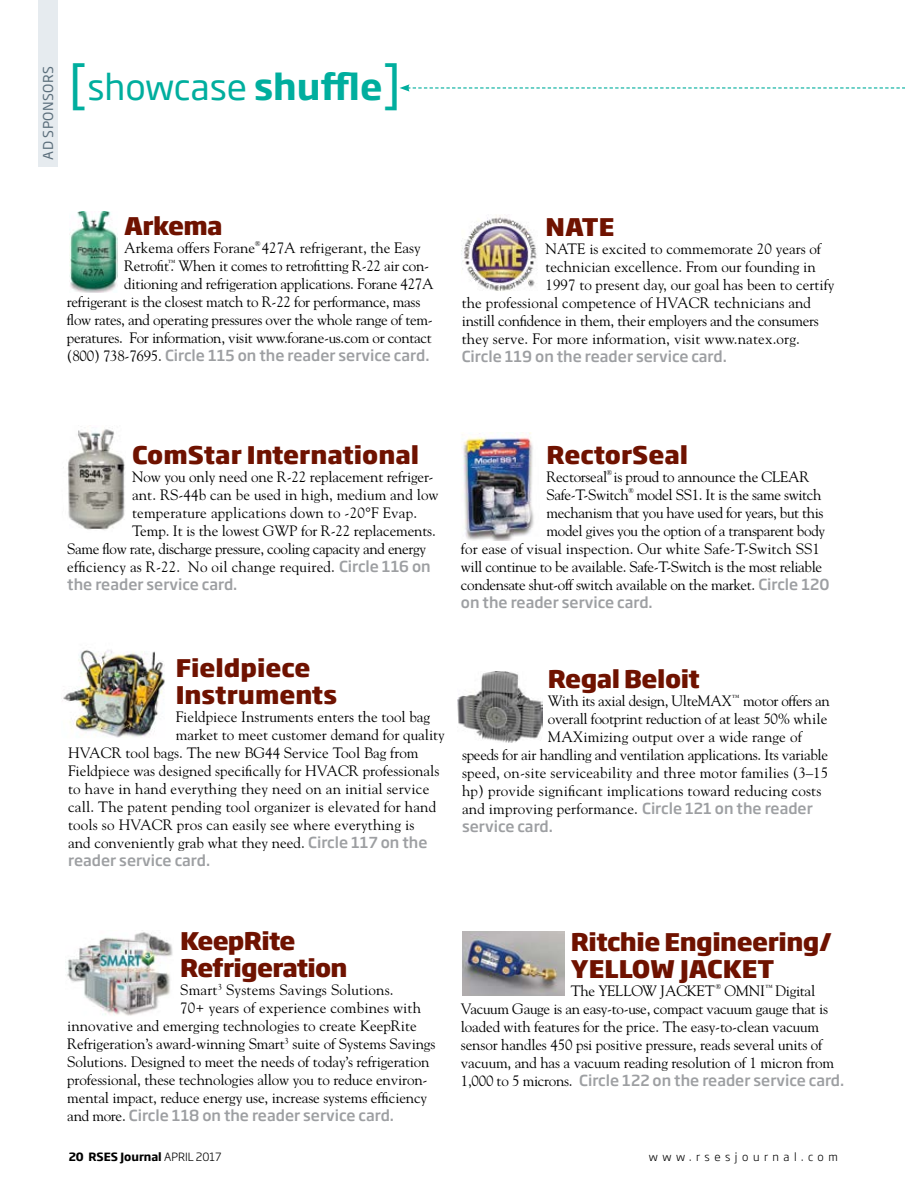
<style>
.page{position:relative;width:905px;height:1202px;background:#fff}
.page>*{position:absolute;margin:0;border:0;box-sizing:border-box;transform-origin:0 0}
.t1{font:35.25px "Soho Gothic Pro";color:#00ae9e}
.t2{font:800 24px/27px "Soho Gothic Pro";letter-spacing:-.02em;color:#6f1200}
.t3{font:800 24px/27px "Soho Gothic Pro";color:#6f1200}
.t4{font:15px/18px "Goudy";letter-spacing:-.01em;color:#000}
.t5{font:15px "Goudy";letter-spacing:.01em;color:#000}
.t6{font:500 15px "Soho Gothic Pro";color:#9d9fa2}
.t7{font:13.5px "Soho Gothic Pro";letter-spacing:.035em;color:#5c6f7c}
.t8{font:700 11.25px "Soho Gothic Std";color:#000}
.t9{font:300 11.25px "Soho Gothic Std";letter-spacing:.4em;color:#000}
.t10{font:7.05px "Goudy";color:#000}
.s1{font-size:49.5px}
.s2{font-weight:700}
.s3{font-family:"Goudy";font-weight:400;color:#000}
.s4{font-family:"Soho Gothic Pro";font-weight:500;color:#9d9fa2}
.s5{font-weight:300}
</style>
<div class="page">
<img style="left:457px;top:671px;width:85px;height:71px">
<div style="left:38px;top:0;width:20px;height:167px;background:#e6ebef"></div>
<svg style="left:399px;top:84px;width:505px;height:8px"></svg>
<img style="left:63px;top:429px;width:62px;height:101px">
<img style="left:67px;top:930px;width:106px;height:86px">
<img style="left:462px;top:931px;width:102px;height:64px">
<img style="left:463px;top:432px;width:71px;height:108px">
<img style="left:62px;top:649px;width:103px;height:89px">
<img style="left:70px;top:212px;width:47px;height:81px">
<img style="left:461px;top:215px;width:76px;height:76px">
<p class="t7" style="left:38px;top:159px;width:95px;rotate:-90deg">AD SPONSORS</p>
<h1 class="t1" style="left:68px;top:59px;width:336px"><span class="s1">[</span>showcase <span class="s2">shuffle</span><span class="s1">]</span></h1>
<h2 class="t2" style="left:124px;top:211px;width:100px">Arkema</h2>
<p class="t4" style="left:124px;top:238px;width:298px">Arkema offers Forane 427A refrigerant, the Easy</p>
<p class="t10" style="left:255px;top:239px;width:7px">®</p>
<p class="t4" style="left:124px;top:256px;width:306px">Retrofit<sup>™</sup>. When it comes to retrofitting R-22 air con-</p>
<p class="t4" style="left:124px;top:274px;width:311px">ditioning and refrigeration applications. Forane 427A</p>
<p class="t4" style="left:67px;top:292px;width:355px">refrigerant is the closest match to R-22 for performance, mass</p>
<p class="t4" style="left:67px;top:310px;width:367px">flow rates, and operating pressures over the whole range of tem-</p>
<p class="t4" style="left:67px;top:328px;width:366px">peratures. For information, visit www.forane-us.com or contact</p>
<p class="t6" style="left:67px;top:344px;width:364px"><span class="s3">(800) 738-7695.</span> Circle 115 on the reader service card.</p>
<h2 class="t2" style="left:545px;top:212px;width:70px">NATE</h2>
<p class="t4" style="left:545px;top:239px;width:277px">NATE is excited to commemorate 20 years of</p>
<p class="t4" style="left:545px;top:257px;width:271px">technician excellence. From our founding in</p>
<p class="t4" style="left:545px;top:275px;width:290px">1997 to present day, our goal has been to certify</p>
<p class="t4" style="left:462px;top:293px;width:351px">the professional competence of HVACR technicians and</p>
<p class="t4" style="left:462px;top:311px;width:358px">instill confidence in them, their employers and the consumers</p>
<p class="t5" style="left:462px;top:329px;width:340px">they serve. For more information, visit www.natex.org.</p>
<p class="t6" style="left:462px;top:345px;width:267px">Circle 119 on the reader service card.</p>
<h2 class="t3" style="left:132px;top:439px;width:289px">ComStar International</h2>
<p class="t4" style="left:132px;top:467px;width:303px">Now you only need one R-22 replacement refriger-</p>
<p class="t4" style="left:132px;top:485px;width:308px">ant. RS-44b can be used in high, medium and low</p>
<p class="t5" style="left:132px;top:503px;width:286px">temperature applications down to -20°F Evap.</p>
<p class="t4" style="left:132px;top:521px;width:305px">Temp. It is the lowest GWP for R-22 replacements.</p>
<p class="t4" style="left:67px;top:539px;width:360px">Same flow rate, discharge pressure, cooling capacity and energy</p>
<p class="t5" style="left:67px;top:557px;width:365px">efficiency as R-22. No oil change required. <span class="s4">Circle 116 on</span></p>
<p class="t6" style="left:67px;top:572px;width:172px">the reader service card.</p>
<h2 class="t3" style="left:546px;top:439px;width:143px">RectorSeal</h2>
<p class="t4" style="left:546px;top:467px;width:264px">Rectorseal is proud to announce the CLEAR</p>
<p class="t10" style="left:607px;top:468px;width:7px">®</p>
<p class="t4" style="left:546px;top:485px;width:84px">Safe-T-Switch</p>
<p class="t10" style="left:628px;top:486px;width:7px">®</p>
<p class="t4" style="left:636px;top:485px;width:186px">model SS1. It is the same switch</p>
<p class="t4" style="left:546px;top:503px;width:278px">mechanism that you have used for years, but this</p>
<p class="t4" style="left:546px;top:521px;width:280px">model gives you the option of a transparent body</p>
<p class="t4" style="left:461px;top:539px;width:360px">for ease of visual inspection. Our white Safe-T-Switch SS1</p>
<p class="t4" style="left:461px;top:557px;width:362px">will continue to be available. Safe-T-Switch is the most reliable</p>
<p class="t4" style="left:461px;top:575px;width:370px">condensate shut-off switch available on the market. <span class="s4">Circle 120</span></p>
<p class="t6" style="left:461px;top:590px;width:193px">on the reader service card.</p>
<h2 class="t3" style="left:176px;top:653px;width:163px">Fieldpiece<br>Instruments</h2>
<p class="t4" style="left:176px;top:707px;width:256px">Fieldpiece Instruments enters the tool bag</p>
<p class="t4" style="left:176px;top:725px;width:271px">market to meet customer demand for quality</p>
<p class="t4" style="left:68px;top:743px;width:352px">HVACR tool bags. The new BG44 Service Tool Bag from</p>
<p class="t4" style="left:68px;top:761px;width:373px">Fieldpiece was designed specifically for HVACR professionals</p>
<p class="t5" style="left:68px;top:780px;width:363px">to have in hand everything they need on an initial service</p>
<p class="t5" style="left:68px;top:798px;width:369px">call. The patent pending tool organizer is elevated for hand</p>
<p class="t5" style="left:68px;top:816px;width:348px">tools so HVACR pros can easily see where everything is</p>
<p class="t4" style="left:68px;top:833px;width:361px">and conveniently grab what they need. <span class="s4">Circle 117 on the</span></p>
<p class="t6" style="left:68px;top:849px;width:143px">reader service card.</p>
<h2 class="t2" style="left:548px;top:664px;width:154px">Regal Beloit</h2>
<p class="t4" style="left:548px;top:691px;width:283px">With its axial design, UlteMAX<sup>™</sup> motor offers an</p>
<p class="t4" style="left:548px;top:709px;width:281px">overall footprint reduction of at least 50% while</p>
<p class="t5" style="left:548px;top:727px;width:255px">MAXimizing output over a wide range of</p>
<p class="t4" style="left:462px;top:745px;width:367px">speeds for air handling and ventilation applications. Its variable</p>
<p class="t5" style="left:462px;top:763px;width:367px">speed, on-site serviceability and three motor families (3–15</p>
<p class="t5" style="left:462px;top:781px;width:361px">hp) provide significant implications toward reducing costs</p>
<p class="t5" style="left:462px;top:799px;width:352px">and improving performance. <span class="s4">Circle 121 on the reader</span></p>
<p class="t6" style="left:462px;top:814px;width:92px">service card.</p>
<h2 class="t2" style="left:180px;top:926px;width:169px">KeepRite<br>Refrigeration</h2>
<p class="t5" style="left:180px;top:980px;width:215px">Smart<sup>3</sup> Systems Savings Solutions.</p>
<p class="t5" style="left:180px;top:998px;width:242px">70+ years of experience combines with</p>
<p class="t4" style="left:67px;top:1016px;width:351px">innovative and emerging technologies to create KeepRite</p>
<p class="t4" style="left:67px;top:1034px;width:369px">Refrigeration’s award-winning Smart<sup>3</sup> suite of Systems Savings</p>
<p class="t4" style="left:67px;top:1052px;width:364px">Solutions. Designed to meet the needs of today’s refrigeration</p>
<p class="t4" style="left:67px;top:1070px;width:362px">professional, these technologies allow you to reduce environ-</p>
<p class="t4" style="left:67px;top:1088px;width:361px">mental impact, reduce energy use, increase systems efficiency</p>
<p class="t6" style="left:67px;top:1103px;width:328px"><span class="s3">and more.</span> Circle 118 on the reader service card.</p>
<h2 class="t2" style="left:570px;top:926px;width:263px">Ritchie Engineering/<br>YELLOW JACKET</h2>
<p class="t4" style="left:570px;top:981px;width:145px">The YELLOW JACKET</p>
<p class="t10" style="left:716px;top:982px;width:7px">®</p>
<p class="t4" style="left:461px;top:981px;width:375px;text-indent:263px">OMNI<sup>™</sup> Digital Vacuum Gauge is an easy-to-use, compact vacuum gauge that is loaded with features for the price. The easy-to-clean vacuum sensor handles 450 psi positive pressure, reads several units of vacuum, and has a vacuum reading resolution of 1 micron from</p>
<p class="t6" style="left:461px;top:1068px;width:385px"><span class="s3">1,000 to 5 microns.</span> Circle 122 on the reader service card.</p>
<p class="t8" style="left:69px;top:1149px;width:154px">20 RSES Journal <span class="s5">APRIL 2017</span></p>
<p class="t9" style="left:648px;top:1150px;width:190px">www.rsesjournal.com</p>
</div>
